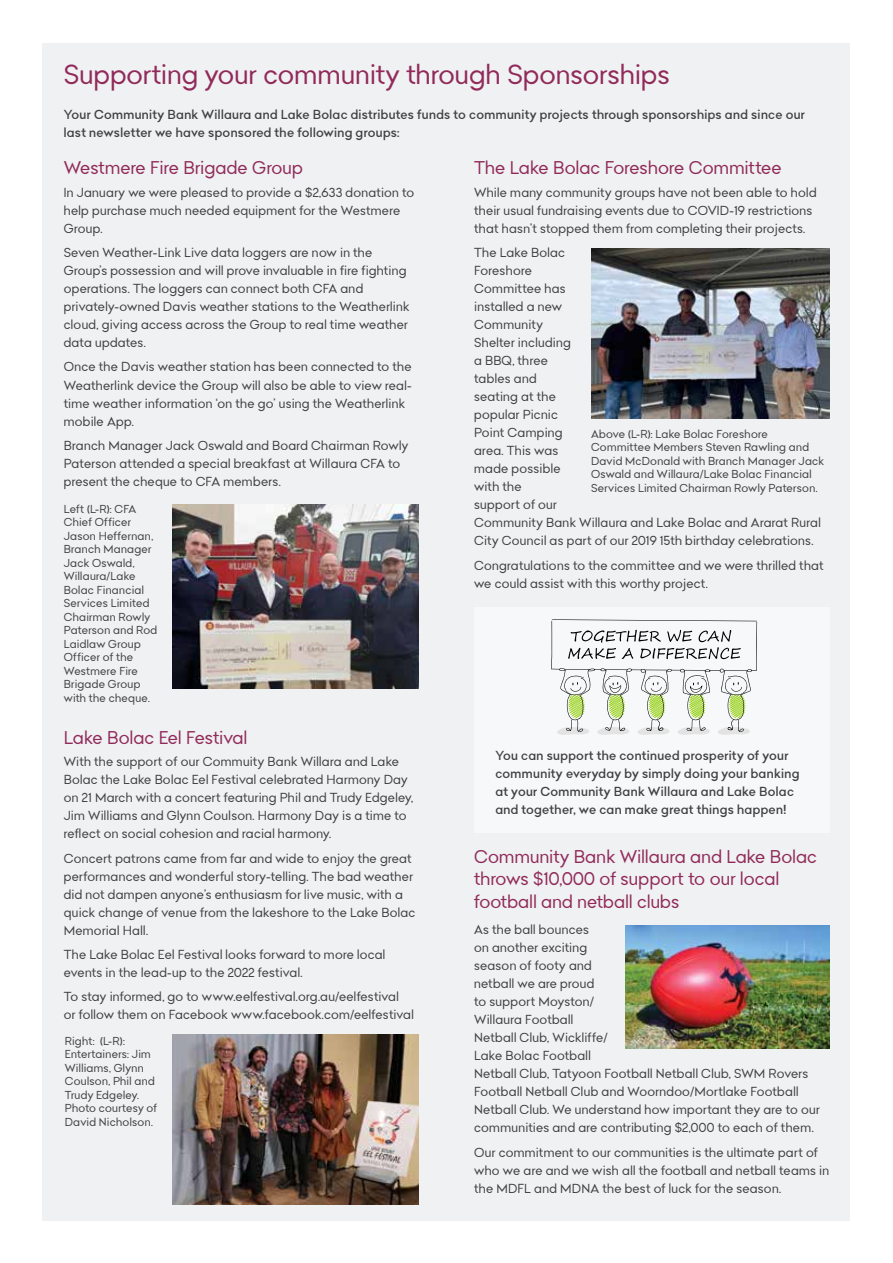
<style>
.page{position:relative;width:893px;height:1263px;background:#fff}
.page>*{position:absolute;margin:0;border:0;box-sizing:border-box;transform-origin:0 0}
.t1{font:27px "Bendigo Sans";letter-spacing:.01em;color:#912a5a}
.t2{font:18px/22.5px "Bendigo Sans";letter-spacing:.005em;color:#912a5a}
.t3{font:12.75px/18px "Bendigo Sans";letter-spacing:.02em;color:#414042}
.t4{font:500 12.75px/18px "Bendigo Sans";letter-spacing:.025em;color:#414042}
.t5{font:11.25px/13.5px "Bendigo Sans";letter-spacing:.025em;color:#414042}
</style>
<div class="page">
<div style="left:43px;top:43px;width:807px;height:1177px;background:#eff1f2"></div>
<img style="left:172px;top:505px;width:247px;height:183px">
<img style="left:172px;top:1035px;width:247px;height:170px">
<img style="left:591px;top:248px;width:238px;height:170px">
<img style="left:625px;top:925px;width:204px;height:124px">
<div style="left:474px;top:607px;width:355px;height:225px;background:#f7f8f9"></div>
<svg style="left:551px;top:619px;width:206px;height:116px"></svg>
<h1 class="t1" style="left:64px;top:57px;width:607px">Supporting your community through Sponsorships</h1>
<p class="t4" style="left:64px;top:105px;width:743px">Your Community Bank Willaura and Lake Bolac distributes funds to community projects through sponsorships and since our last newsletter we have sponsored the following groups:</p>
<h2 class="t2" style="left:64px;top:156px;width:241px">Westmere Fire Brigade Group</h2>
<p class="t3" style="left:64px;top:183px;width:352px">In January we were pleased to provide a $2,633 donation to help purchase much needed equipment for the Westmere<br>Group.</p>
<p class="t3" style="left:64px;top:243px;width:347px">Seven Weather-Link Live data loggers are now in the Group’s possession and will prove invaluable in fire fighting operations. The loggers can connect both CFA and privately-owned Davis weather stations to the Weatherlink cloud, giving access across the Group to real time weather data updates.</p>
<p class="t3" style="left:64px;top:358px;width:349px">Once the Davis weather station has been connected to the Weatherlink device the Group will also be able to view real&shy;time weather information ‘on the go’ using the Weatherlink mobile App.</p>
<p class="t3" style="left:64px;top:436px;width:346px">Branch Manager Jack Oswald and Board Chairman Rowly<br>Paterson attended a special breakfast at Willaura CFA to present the cheque to CFA members.</p>
<h2 class="t2" style="left:474px;top:156px;width:309px">The Lake Bolac Foreshore Committee</h2>
<p class="t3" style="left:474px;top:183px;width:344px">While many community groups have not been able to hold their usual fundraising events due to COVID-19 restrictions that hasn’t stopped them from completing their projects.</p>
<p class="t3" style="left:474px;top:243px;width:348px">The Lake Bolac<br>Foreshore<br>Committee has<br>installed a new<br>Community<br>Shelter including<br>a BBQ, three<br>tables and<br>seating at the<br>popular Picnic<br>Point Camping<br>area. This was<br>made possible<br>with the<br>support of our<br>Community Bank Willaura and Lake Bolac and Ararat Rural<br>City Council as part of our 2019 15th birthday celebrations.</p>
<p class="t3" style="left:474px;top:556px;width:351px">Congratulations to the committee and we were thrilled that we could assist with this worthy project.</p>
<p class="t5" style="left:591px;top:426px;width:235px">Above (L-R): Lake Bolac Foreshore Committee Members Steven Rawling and David McDonald with Branch Manager Jack Oswald and Willaura/Lake Bolac Financial Services Limited Chairman Rowly Paterson.</p>
<p class="t5" style="left:64px;top:502px;width:95px">Left (L-R): CFA<br>Chief Officer<br>Jason Heffernan,<br>Branch Manager<br>Jack Oswald,<br>Willaura/Lake<br>Bolac Financial<br>Services Limited<br>Chairman Rowly<br>Paterson and Rod<br>Laidlaw Group<br>Officer of the<br>Westmere Fire<br>Brigade Group with the cheque.</p>
<h2 class="t2" style="left:64px;top:726px;width:185px">Lake Bolac Eel Festival</h2>
<p class="t3" style="left:64px;top:752px;width:351px">With the support of our Commuity Bank Willara and Lake Bolac the Lake Bolac Eel Festival celebrated Harmony Day on 21 March with a concert featuring Phil and Trudy Edgeley, Jim Williams and Glynn Coulson. Harmony Day is a time to reflect on social cohesion and racial harmony.</p>
<p class="t3" style="left:64px;top:849px;width:353px">Concert patrons came from far and wide to enjoy the great performances and wonderful story-telling. The bad weather did not dampen anyone’s enthusiasm for live music, with a quick change of venue from the lakeshore to the Lake Bolac Memorial Hall.</p>
<p class="t3" style="left:64px;top:945px;width:323px">The Lake Bolac Eel Festival looks forward to more local events in the lead-up to the 2022 festival.</p>
<p class="t3" style="left:64px;top:988px;width:352px">To stay informed, go to www.eelfestival.org.au/eelfestival<br>or follow them on Facebook www.facebook.com/eelfestival</p>
<p class="t5" style="left:65px;top:1034px;width:94px">Right: (L-R):<br>Entertainers: Jim<br>Williams, Glynn<br>Coulson, Phil and<br>Trudy Edgeley.<br>Photo courtesy of<br>David Nicholson.</p>
<p class="t4" style="left:495px;top:746px;width:305px">You can support the continued prosperity of your community everyday by simply doing your banking at your Community Bank Willaura and Lake Bolac and together, we can make great things happen!</p>
<h2 class="t2" style="left:474px;top:845px;width:344px">Community Bank Willaura and Lake Bolac throws $10,000 of support to our local football and netball clubs</h2>
<p class="t3" style="left:474px;top:920px;width:347px">As the ball bounces<br>on another exciting<br>season of footy and<br>netball we are proud<br>to support Moyston/<br>Willaura Football<br>Netball Club, Wickliffe/<br>Lake Bolac Football<br>Netball Club, Tatyoon Football Netball Club, SWM Rovers<br>Football Netball Club and Woorndoo/Mortlake Football<br>Netball Club. We understand how important they are to our communities and are contributing $2,000 to each of them.</p>
<p class="t3" style="left:474px;top:1143px;width:357px">Our commitment to our communities is the ultimate part of who we are and we wish all the football and netball teams in the MDFL and MDNA the best of luck for the season.</p>
</div>
